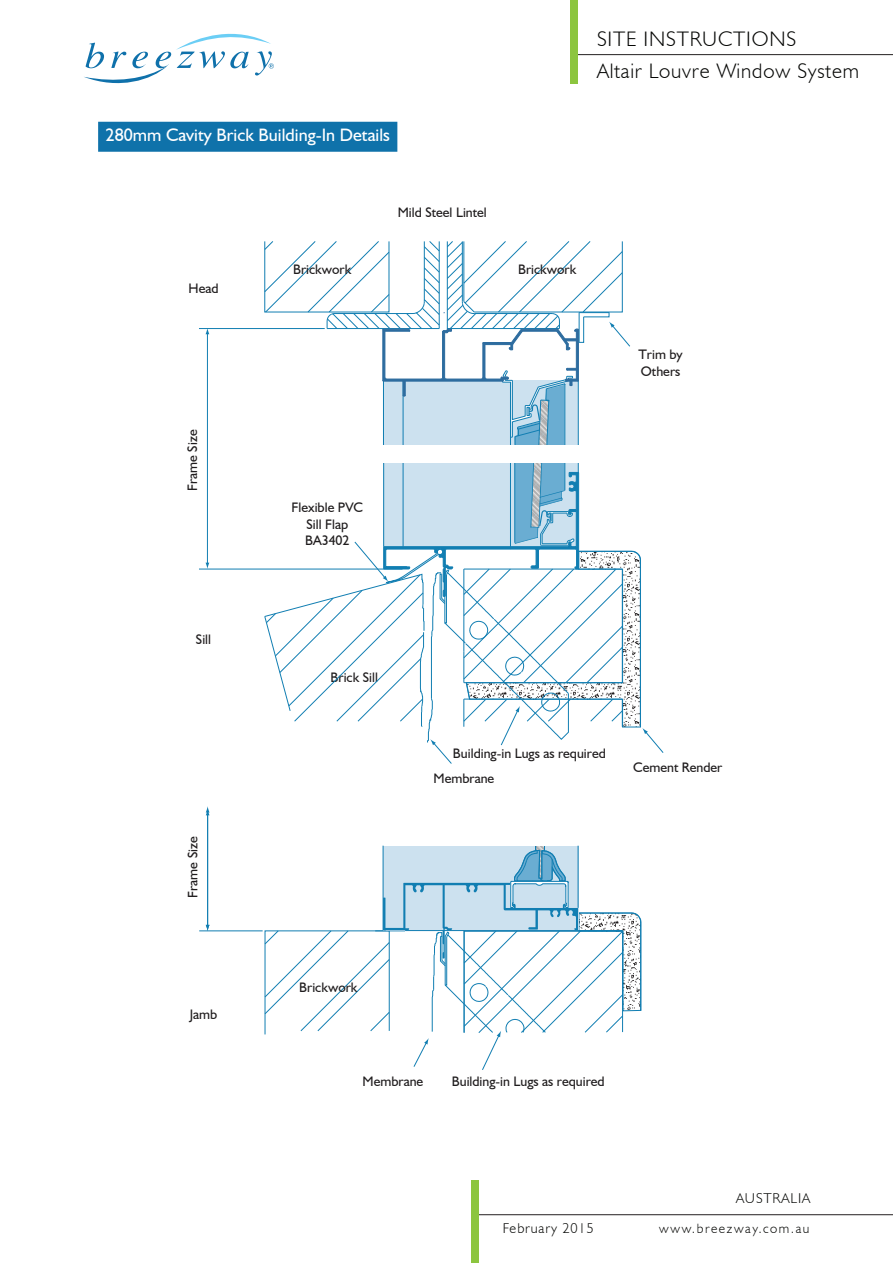
<style>
.page{position:relative;width:893px;height:1263px;background:#fff}
.page>*{position:absolute;margin:0;border:0;box-sizing:border-box;transform-origin:0 0}
.t1{font:300 21px/32.7px "Humanist 521 BT";letter-spacing:.04em;color:#040503}
.t2{font:18px "Humanist 521 BT";color:#fff}
.t3{font:300 14.25px "Humanist 521 BT";letter-spacing:.06em;color:#040503}
.t4{font:13.8px/16.5px "Humanist 521 BT";color:#201d1e}
.t5{font:300 13.5px "Humanist 521 BT";letter-spacing:.115em;color:#040503}
</style>
<div class="page">
<svg style="left:84px;top:34px;width:190px;height:50px"></svg>
<hr style="left:577px;top:54px;width:315px;height:1px;background:#231f20">
<hr style="left:479px;top:1214px;width:413px;height:1px;background:#231f20">
<div style="left:570px;top:0;width:8px;height:84px;background:#8cc53f"></div>
<div style="left:471px;top:1180px;width:7px;height:83px;background:#8cc53f"></div>
<div style="left:98px;top:122px;width:299px;height:30px;background:#0f72aa"></div>
<hr style="left:207px;top:333px;width:1px;height:231px;background:#117eb2">
<svg style="left:206px;top:563px;width:3px;height:6px"></svg>
<svg style="left:206px;top:329px;width:3px;height:5px"></svg>
<hr style="left:207px;top:814px;width:1px;height:112px;background:#117eb2">
<svg style="left:206px;top:925px;width:3px;height:6px"></svg>
<svg style="left:206px;top:806px;width:3px;height:9px"></svg>
<hr style="left:199px;top:328px;width:126px;height:1px;background:#117eb2">
<hr style="left:199px;top:569px;width:203px;height:1px;background:#117eb2">
<hr style="left:199px;top:931px;width:64px;height:1px;background:#117eb2">
<svg style="left:264px;top:845px;width:378px;height:225px"></svg>
<svg style="left:264px;top:241px;width:400px;height:523px"></svg>
<h2 class="t2" style="left:106px;top:124px;width:286px">280mm Cavity Brick Building-In Details</h2>
<h1 class="t1" style="left:597px;top:22px;width:263px">SITE INSTRUCTIONS<br>Altair Louvre Window System</h1>
<p class="t4" style="left:189px;top:280px;width:31px">Head</p>
<p class="t4" style="left:184px;top:491px;width:63px;rotate:-90deg">Frame Size</p>
<p class="t4" style="left:398px;top:203px;width:91px">Mild Steel Lintel</p>
<p class="t4" style="left:293px;top:261px;width:60px">Brickwork</p>
<p class="t4" style="left:518px;top:261px;width:60px">Brickwork</p>
<p class="t4" style="left:292px;top:499px;width:73px;text-align:center">Flexible PVC<br>Sill Flap<br>BA3402</p>
<p class="t4" style="left:638px;top:346px;width:46px">Trim by<br>Others</p>
<p class="t4" style="left:196px;top:631px;width:17px">Sill</p>
<p class="t4" style="left:330px;top:669px;width:49px">Brick Sill</p>
<p class="t4" style="left:184px;top:898px;width:63px;rotate:-90deg">Frame Size</p>
<p class="t4" style="left:190px;top:1005px;width:29px">Jamb</p>
<p class="t4" style="left:453px;top:745px;width:154px">Building-in Lugs as required</p>
<p class="t4" style="left:434px;top:769px;width:62px">Membrane</p>
<p class="t4" style="left:633px;top:759px;width:91px">Cement Render</p>
<p class="t4" style="left:299px;top:979px;width:60px">Brickwork</p>
<p class="t4" style="left:363px;top:1073px;width:62px">Membrane</p>
<p class="t4" style="left:452px;top:1073px;width:154px">Building-in Lugs as required</p>
<p class="t3" style="left:503px;top:1219px;width:92px">February 2015</p>
<p class="t3" style="left:736px;top:1190px;width:75px">AUSTRALIA</p>
<p class="t5" style="left:659px;top:1220px;width:152px">www.breezway.com.au</p>
</div>
